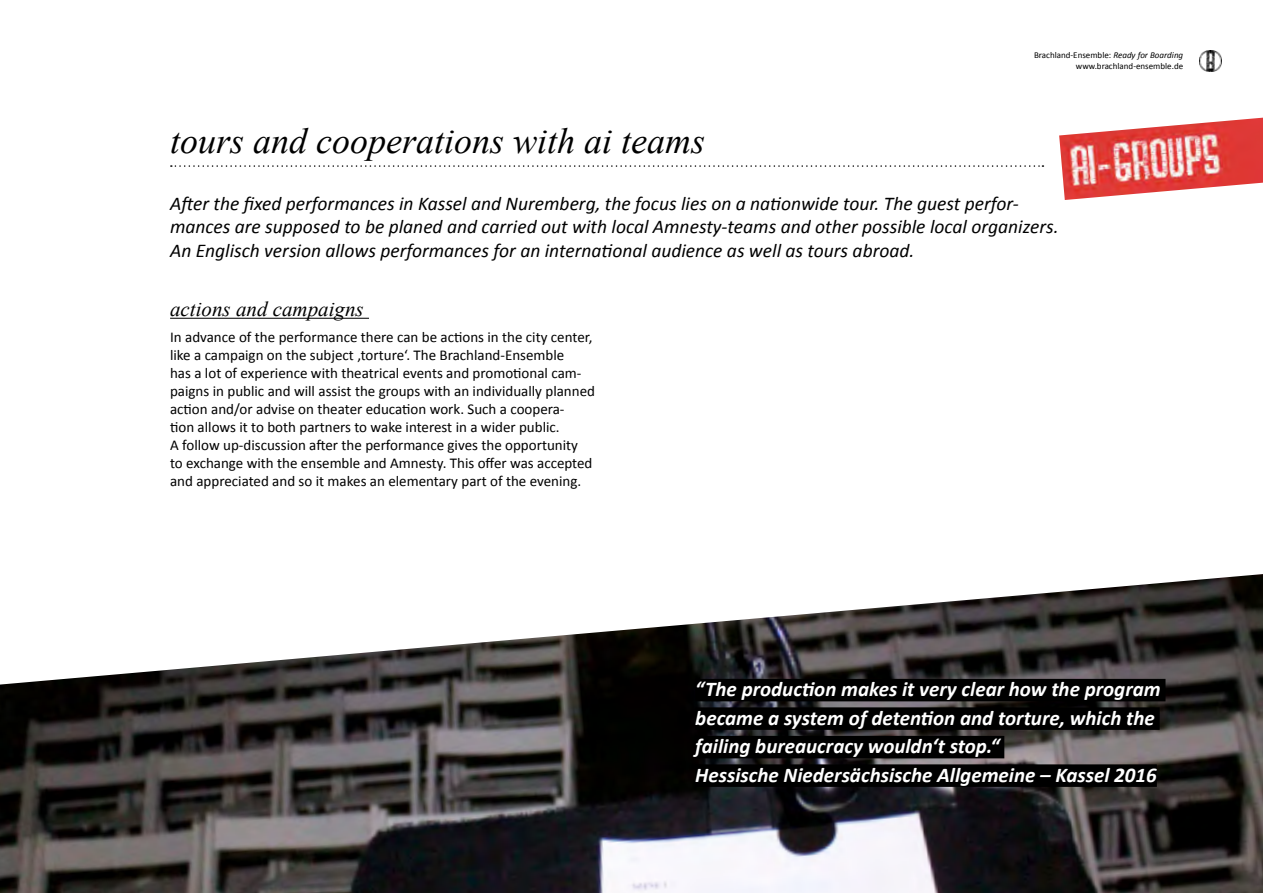
<style>
.page{position:relative;width:1263px;height:893px;background:#fff}
.page>*{position:absolute;margin:0;border:0;box-sizing:border-box;transform-origin:0 0}
.t1{font:italic 36px "Times New Roman";color:#000}
.t2{font:italic 700 21px/28.5px "Calibri";color:#fff}
.t3{font:italic 21px "Times New Roman";color:#000}
.t4{font:italic 19.5px/23.4px "Calibri";color:#000}
.t5{font:15px/18px "Calibri";color:#000}
.t6{font:9px/10.8px "Calibri";color:#000;text-align:right}
.s1{font-style:italic}
</style>
<div class="page">
<img style="left:1200px;top:51px;width:21px;height:21px">
<img style="left:0;top:574px;width:1263px;height:319px">
<svg style="left:171px;top:165px;width:872px;height:2px"></svg>
<hr style="left:170px;top:318px;width:199px;height:1px;background:#000">
<div style="left:695px;top:679px;width:470px;height:22px;background:#000"></div>
<div style="left:695px;top:707px;width:465px;height:23px;background:#000"></div>
<div style="left:695px;top:736px;width:309px;height:22px;background:#000"></div>
<div style="left:695px;top:764px;width:462px;height:23px;background:#000"></div>
<img style="left:1059px;top:118px;width:204px;height:82px">
<p class="t6" style="left:1034px;top:49px;width:151px">Brachland-Ensemble: <span class="s1">Ready for Boarding </span>www.brachland-ensemble.de</p>
<h1 class="t1" style="left:170px;top:116px;width:537px">tours and cooperations with ai teams</h1>
<p class="t4" style="left:170px;top:191px;width:890px">After the fixed performances in Kassel and Nuremberg, the focus lies on a nationwide tour. The guest perfor&shy;mances are supposed to be planed and carried out with local Amnesty-teams and other possible local organizers.<br>An Englisch version allows performances for an international audience as well as tours abroad.</p>
<h2 class="t3" style="left:170px;top:294px;width:195px">actions and campaigns</h2>
<p class="t5" style="left:170px;top:328px;width:426px">In advance of the performance there can be actions in the city center, like a campaign on the subject ‚torture‘. The Brachland-Ensemble<br>has a lot of experience with theatrical events and promotional cam&shy;paigns in public and will assist the groups with an individually planned action and/or advise on theater education work. Such a coopera-<br>tion allows it to both partners to wake interest in a wider public.<br>A follow up-discussion after the performance gives the opportunity<br>to exchange with the ensemble and Amnesty. This offer was accepted and appreciated and so it makes an elementary part of the evening.</p>
<h2 class="t2" style="left:695px;top:674px;width:467px">“The production makes it very clear how the program became a system of detention and torture, which the failing bureaucracy wouldn‘t stop.“<br>Hessische Niedersächsische Allgemeine – Kassel 2016</h2>
</div>
